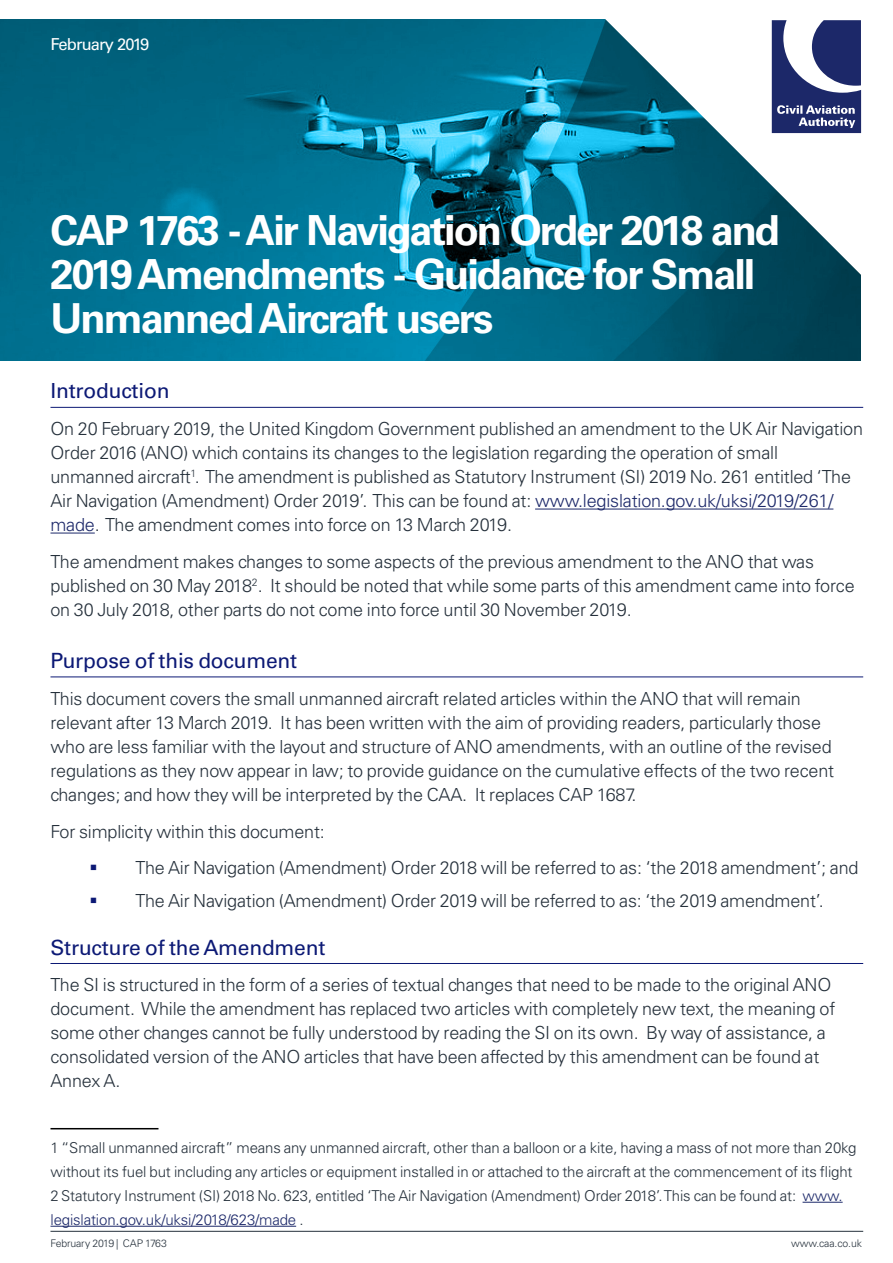
<style>
.page{position:relative;width:893px;height:1263px;background:#fff}
.page>*{position:absolute;margin:0;border:0;box-sizing:border-box;transform-origin:0 0}
.t1{font:700 41.4px/44.1px "Univers";letter-spacing:-.05em;color:#fff}
.t2{font:21px "Univers";letter-spacing:-.01em;color:#0c1975}
.t3{font:300 18px/24px "Univers";letter-spacing:-.01em;color:#25303b}
.t4{font:16.5px "Univers";letter-spacing:-.05em;color:#fff}
.t5{font:300 15px/24px "Univers";letter-spacing:-.01em;color:#25303b}
.t6{font:300 10.5px "Univers";letter-spacing:-.01em;color:#25303b}
.s1{color:#1c2869}
</style>
<div class="page">
<hr style="left:50px;top:1231px;width:813px;height:1px;background:#25303b">
<hr style="left:50px;top:407px;width:813px;height:1px;background:#0c1975">
<hr style="left:535px;top:509px;width:298px;height:1px;background:#1c2869">
<hr style="left:50px;top:533px;width:45px;height:1px;background:#1c2869">
<hr style="left:50px;top:676px;width:813px;height:1px;background:#0c1975">
<hr style="left:50px;top:963px;width:813px;height:1px;background:#0c1975">
<hr style="left:50px;top:1128px;width:108px;height:1px;background:#000">
<hr style="left:803px;top:1202px;width:40px;height:1px;background:#1c2869">
<hr style="left:50px;top:1226px;width:246px;height:1px;background:#1c2869">
<svg style="left:0;top:19px;width:861px;height:342px;background:#03708f"></svg>
<svg style="left:586px;top:19px;width:275px;height:288px"></svg>
<svg style="left:772px;top:20px;width:89px;height:113px"></svg>
<p class="t4" style="left:50px;top:34px;width:100px">February 2019</p>
<h1 class="t1" style="left:50px;top:208px;width:731px">CAP 1763 - Air Navigation Order 2018 and<br>2019 Amendments - Guidance for Small<br>Unmanned Aircraft users</h1>
<p class="t2" style="left:50px;top:379px;width:121px">Introduction</p>
<p class="t3" style="left:50px;top:417px;width:814px">On 20 February 2019, the United Kingdom Government published an amendment to the UK Air Navigation Order 2016 (ANO) which contains its changes to the legislation regarding the operation of small unmanned aircraft<sup>1</sup>. The amendment is published as Statutory Instrument (SI) 2019 No. 261 entitled ‘The Air Navigation (Amendment) Order 2019’. This can be found at: <span class="s1">www.legislation.gov.uk/uksi/2019/261/ made</span>. The amendment comes into force on 13 March 2019.</p>
<p class="t3" style="left:50px;top:550px;width:806px">The amendment makes changes to some aspects of the previous amendment to the ANO that was published on 30 May 2018<sup>2</sup>. It should be noted that while some parts of this amendment came into force on 30 July 2018, other parts do not come into force until 30 November 2019.</p>
<p class="t2" style="left:50px;top:648px;width:248px">Purpose of this document</p>
<p class="t3" style="left:50px;top:686px;width:785px">This document covers the small unmanned aircraft related articles within the ANO that will remain relevant after 13 March 2019. It has been written with the aim of providing readers, particularly those who are less familiar with the layout and structure of ANO amendments, with an outline of the revised regulations as they now appear in law; to provide guidance on the cumulative effects of the two recent changes; and how they will be interpreted by the CAA. It replaces CAP 1687.</p>
<p class="t3" style="left:136px;top:813px;width:724px;line-height:36.8px;text-indent:-85px">For simplicity within this document:<br>The Air Navigation (Amendment) Order 2018 will be referred to as: ‘the 2018 amendment’; and</p>
<p class="t3" style="left:136px;top:888px;width:690px">The Air Navigation (Amendment) Order 2019 will be referred to as: ‘the 2019 amendment’.</p>
<p class="t2" style="left:50px;top:935px;width:276px">Structure of the Amendment</p>
<p class="t3" style="left:50px;top:973px;width:786px">The SI is structured in the form of a series of textual changes that need to be made to the original ANO document. While the amendment has replaced two articles with completely new text, the meaning of some other changes cannot be fully understood by reading the SI on its own. By way of assistance, a consolidated version of the ANO articles that have been affected by this amendment can be found at Annex A.</p>
<p class="t5" style="left:50px;top:1135px;width:808px">1 “Small unmanned aircraft” means any unmanned aircraft, other than a balloon or a kite, having a mass of not more than 20kg without its fuel but including any articles or equipment installed in or attached to the aircraft at the commencement of its flight 2 Statutory Instrument (SI) 2018 No. 623, entitled ‘The Air Navigation (Amendment) Order 2018’. This can be found at: <span class="s1">www. legislation.gov.uk/uksi/2018/623/made</span> .</p>
<p class="t6" style="left:50px;top:1236px;width:118px">February 2019 | CAP 1763</p>
<p class="t6" style="left:791px;top:1236px;width:72px">www.caa.co.uk</p>
</div>
